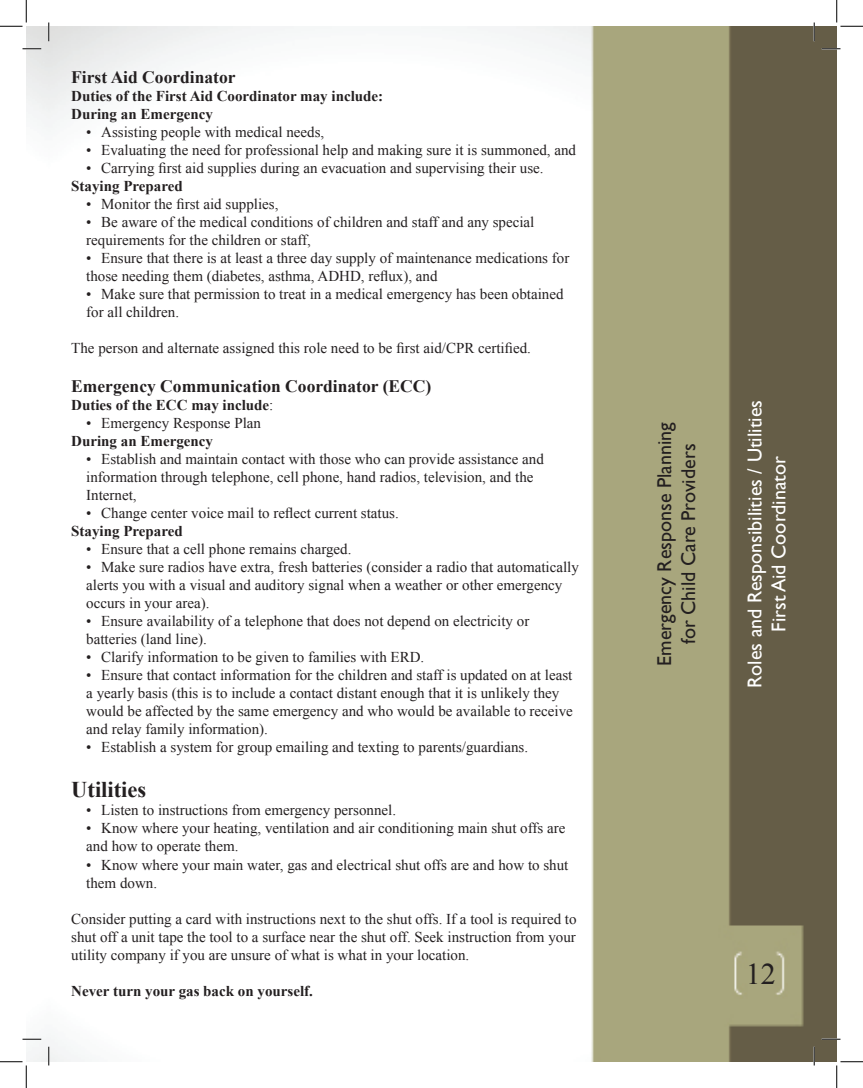
<style>
.page{position:relative;width:863px;height:1088px;background:#fff}
.page>*{position:absolute;margin:0;border:0;box-sizing:border-box;transform-origin:0 0}
.t1{font:30px "Times New Roman";color:#231f20}
.t2{font:700 22.5px "Times New Roman";color:#231f20}
.t3{font:20px/24px "Gill Sans";color:#fff;text-align:center}
.t4{font:20px/24px "Gill Sans";color:#231f20;text-align:center}
.t5{font:700 17.5px "Times New Roman";color:#231f20}
.t6{font:15px/18px "Times New Roman";color:#231f20}
.t7{font:700 15px/18px "Times New Roman";color:#231f20}
.s1{font-weight:400}
</style>
<div class="page">
<img style="left:49px;top:26px;width:787px;height:1035px">
<svg style="left:22px;top:48px;width:19px;height:2px"></svg>
<svg style="left:821px;top:48px;width:19px;height:2px"></svg>
<svg style="left:22px;top:1038px;width:19px;height:2px"></svg>
<svg style="left:821px;top:1038px;width:19px;height:2px"></svg>
<svg style="left:48px;top:22px;width:2px;height:19px"></svg>
<svg style="left:48px;top:1046px;width:2px;height:19px"></svg>
<svg style="left:813px;top:22px;width:2px;height:19px"></svg>
<svg style="left:813px;top:1046px;width:2px;height:19px"></svg>
<svg style="left:0;top:0;width:27px;height:27px"></svg>
<svg style="left:0;top:1061px;width:27px;height:27px"></svg>
<svg style="left:836px;top:0;width:26px;height:27px"></svg>
<svg style="left:836px;top:1061px;width:26px;height:27px"></svg>
<p class="t5" style="left:71px;top:65px;width:166px">First Aid Coordinator</p>
<p class="t7" style="left:71px;top:87px;width:313px">Duties of the First Aid Coordinator may include:<br>During an Emergency</p>
<p class="t6" style="left:86px;top:123px;width:239px">• Assisting people with medical needs,</p>
<p class="t6" style="left:86px;top:141px;width:491px">• Evaluating the need for professional help and making sure it is summoned, and</p>
<p class="t6" style="left:86px;top:159px;width:459px">• Carrying first aid supplies during an evacuation and supervising their use.</p>
<p class="t7" style="left:71px;top:177px;width:113px">Staying Prepared</p>
<p class="t6" style="left:86px;top:195px;width:194px">• Monitor the first aid supplies,</p>
<p class="t6" style="left:86px;top:213px;width:449px">• Be aware of the medical conditions of children and staff and any special requirements for the children or staff,</p>
<p class="t6" style="left:86px;top:249px;width:484px">• Ensure that there is at least a three day supply of maintenance medications for those needing them (diabetes, asthma, ADHD, reflux), and</p>
<p class="t6" style="left:86px;top:285px;width:479px">• Make sure that permission to treat in a medical emergency has been obtained for all children.</p>
<p class="t6" style="left:71px;top:339px;width:461px">The person and alternate assigned this role need to be first aid/CPR certified.</p>
<p class="t5" style="left:71px;top:374px;width:361px">Emergency Communication Coordinator (ECC)</p>
<p class="t7" style="left:71px;top:396px;width:204px">Duties of the ECC may include<span class="s1">:</span></p>
<p class="t6" style="left:86px;top:414px;width:176px">• Emergency Response Plan</p>
<p class="t7" style="left:71px;top:432px;width:143px">During an Emergency</p>
<p class="t6" style="left:86px;top:450px;width:459px">• Establish and maintain contact with those who can provide assistance and information through telephone, cell phone, hand radios, television, and the<br>Internet,</p>
<p class="t6" style="left:86px;top:504px;width:314px">• Change center voice mail to reflect current status.</p>
<p class="t7" style="left:71px;top:522px;width:113px">Staying Prepared</p>
<p class="t6" style="left:86px;top:540px;width:267px">• Ensure that a cell phone remains charged.</p>
<p class="t6" style="left:86px;top:558px;width:494px">• Make sure radios have extra, fresh batteries (consider a radio that automatically alerts you with a visual and auditory signal when a weather or other emergency occurs in your area).</p>
<p class="t6" style="left:86px;top:612px;width:444px">• Ensure availability of a telephone that does not depend on electricity or batteries (land line).</p>
<p class="t6" style="left:86px;top:648px;width:339px">• Clarify information to be given to families with ERD.</p>
<p class="t6" style="left:86px;top:666px;width:488px">• Ensure that contact information for the children and staff is updated on at least a yearly basis (this is to include a contact distant enough that it is unlikely they would be affected by the same emergency and who would be available to receive and relay family information).</p>
<p class="t6" style="left:86px;top:738px;width:443px">• Establish a system for group emailing and texting to parents/guardians.</p>
<h2 class="t2" style="left:71px;top:774px;width:76px">Utilities</h2>
<p class="t6" style="left:86px;top:801px;width:311px">• Listen to instructions from emergency personnel.</p>
<p class="t6" style="left:86px;top:819px;width:480px">• Know where your heating, ventilation and air conditioning main shut offs are and how to operate them.</p>
<p class="t6" style="left:86px;top:855px;width:483px">• Know where your main water, gas and electrical shut offs are and how to shut them down.</p>
<p class="t6" style="left:71px;top:909px;width:507px;text-align:justify">Consider putting a card with instructions next to the shut offs. If a tool is required to shut off a unit tape the tool to a surface near the shut off. Seek instruction from your utility company if you are unsure of what is what in your location.</p>
<p class="t7" style="left:71px;top:981px;width:243px">Never turn your gas back on yourself.</p>
<h3 class="t4" style="left:652px;top:665px;width:245px;rotate:-90deg">Emergency Response Planning for Child Care Providers</h3>
<h3 class="t3" style="left:743px;top:688px;width:289px;rotate:-90deg">Roles and Responsibilities / Utilities<br>First Aid Coordinator</h3>
<h1 class="t1" style="left:746px;top:953px;width:31px">12</h1>
</div>
